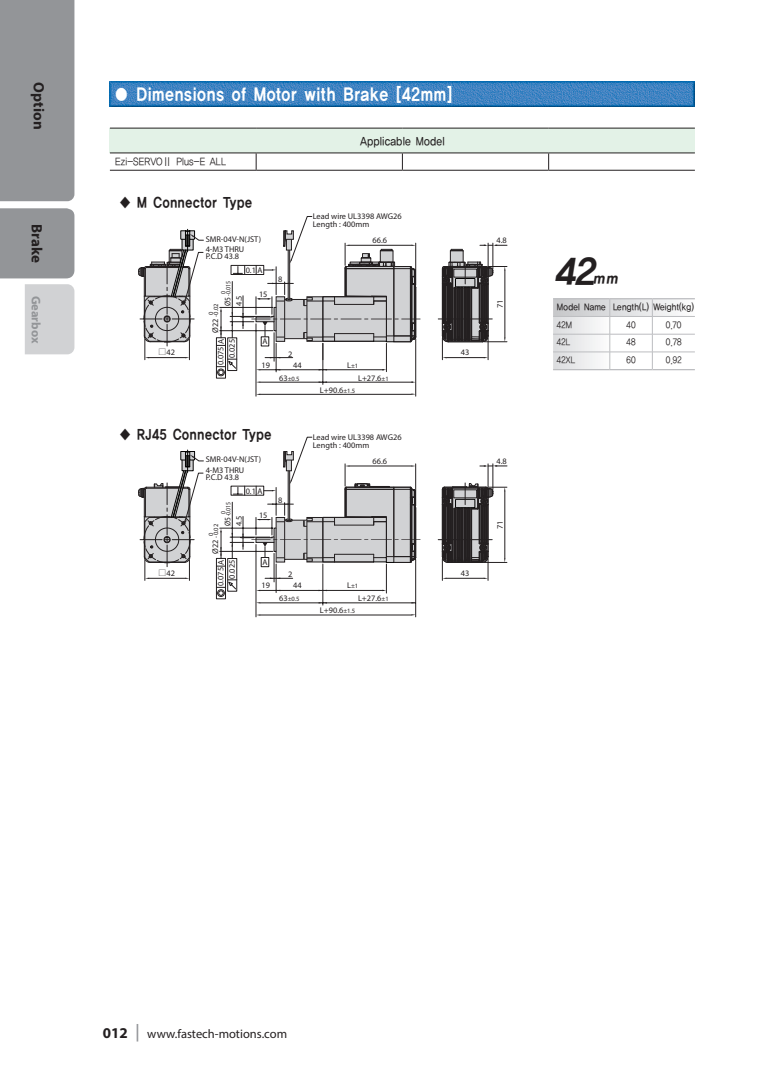
<style>
.page{position:relative;width:780px;height:1085px;background:#fff}
.page>*{position:absolute;margin:0;border:0;box-sizing:border-box;transform-origin:0 0}
.t1{font:italic 37.5px "YDIYGO150 KSCPC EUC H";color:#231f20}
.t2{font:18.75px "YDIYGO150 KSCPC EUC H";letter-spacing:-.05em;color:#fff;scale:.85 1}
.t3{font:15px "YDIYGO150 KSCPC EUC H";letter-spacing:-.05em;color:#231f20;scale:.85 1}
.t4{font:700 15px "Myriad Pro";color:#231f20}
.t5{font:italic 15px "YDIYGO150 KSCPC EUC H";color:#231f20}
.t6{font:12.5px "Myriad Pro";color:#231f20}
.t7{font:12.5px "YDIYGO130 KSCPC EUC H";letter-spacing:-.05em;color:#231f20;scale:.85 1}
.t8{font:700 12.5px "Myriad Pro";color:#939598}
.t9{font:11.25px "YDIYGO120 KSCPC EUC H";letter-spacing:-.05em;color:#231f20;scale:.85 1}
.t10{font:10px "YDIYGO130 KSCPC EUC H";letter-spacing:-.05em;color:#231f20;scale:.85 1}
.t11{font:10px "YDIYGO120 KSCPC EUC H";letter-spacing:-.05em;color:#231f20;scale:.85 1}
.t12{font:8.25px/7.9px "Myriad Pro";color:#231f20}
.t13{font:8.25px/11.4px "Myriad Pro";color:#231f20;scale:.9 1}
.t14{font:6.5px "Myriad Pro";letter-spacing:-.025em;color:#231f20}
.t15{font:6.5px "Myriad Pro";letter-spacing:-.025em;color:#231f20;scale:.9 1}
.s1{font-family:"Adobe Myungjo Std";font-weight:500}
.s2{font-size:8.25px}
.s3{font-size:6.5px}
.s4{font-weight:700;font-size:15px}
.s5{font-family:"Nanum Barun Gothic OTF Bold";font-size:17.5px;color:#939598}
</style>
<div class="page">
<div style="left:0;top:208px;width:74px;height:70px;background:#939598"></div>
<div style="left:25px;top:284px;width:49px;height:70px;background:#d1d2d4"></div>
<div style="left:0;top:0;width:74px;height:201px;background:#939598"></div>
<div style="left:110px;top:128px;width:584px;height:25px;background:#e3f2e7"></div>
<hr style="left:110px;top:152px;width:146px;height:1px;background:#231f20">
<hr style="left:256px;top:152px;width:146px;height:1px;background:#231f20">
<hr style="left:402px;top:152px;width:146px;height:1px;background:#231f20">
<hr style="left:548px;top:152px;width:146px;height:1px;background:#231f20">
<hr style="left:110px;top:170px;width:146px;height:1px;background:#231f20">
<hr style="left:256px;top:170px;width:146px;height:1px;background:#231f20">
<hr style="left:402px;top:170px;width:146px;height:1px;background:#231f20">
<hr style="left:548px;top:170px;width:146px;height:1px;background:#231f20">
<svg style="left:256px;top:153px;width:1px;height:17px"></svg>
<svg style="left:402px;top:153px;width:1px;height:17px"></svg>
<svg style="left:548px;top:153px;width:1px;height:17px"></svg>
<hr style="left:110px;top:128px;width:146px;height:1px;background:#231f20">
<hr style="left:256px;top:128px;width:146px;height:1px;background:#231f20">
<hr style="left:402px;top:128px;width:146px;height:1px;background:#231f20">
<hr style="left:548px;top:128px;width:146px;height:1px;background:#231f20">
<hr style="left:256px;top:324px;width:1px;height:72px;background:#231f20">
<hr style="left:322px;top:343px;width:1px;height:41px;background:#231f20">
<hr style="left:415px;top:339px;width:1px;height:57px;background:#231f20">
<hr style="left:260px;top:394px;width:151px;height:1px;background:#231f20">
<svg style="left:138px;top:229px;width:66px;height:130px"></svg>
<svg style="left:438px;top:243px;width:69px;height:116px"></svg>
<svg style="left:216px;top:216px;width:204px;height:167px"></svg>
<div style="left:231px;top:265px;width:33px;height:9px;border:1px solid #231f20"></div>
<hr style="left:553px;top:298px;width:56px;height:1px;background:#bcbdc0">
<hr style="left:609px;top:298px;width:43px;height:1px;background:#bcbdc0">
<hr style="left:652px;top:298px;width:42px;height:1px;background:#bcbdc0">
<hr style="left:553px;top:369px;width:56px;height:1px;background:#bcbdc0">
<hr style="left:609px;top:369px;width:43px;height:1px;background:#bcbdc0">
<hr style="left:652px;top:369px;width:42px;height:1px;background:#bcbdc0">
<svg style="left:553px;top:299px;width:141px;height:70px"></svg>
<hr style="left:256px;top:544px;width:1px;height:72px;background:#231f20">
<hr style="left:322px;top:564px;width:1px;height:41px;background:#231f20">
<hr style="left:415px;top:559px;width:1px;height:57px;background:#231f20">
<hr style="left:260px;top:614px;width:151px;height:1px;background:#231f20">
<hr style="left:260px;top:602px;width:155px;height:1px;background:#231f20">
<svg style="left:138px;top:450px;width:66px;height:130px"></svg>
<svg style="left:438px;top:463px;width:69px;height:117px"></svg>
<div style="left:216px;top:558px;width:10px;height:41px;border:1px solid #231f20"></div>
<svg style="left:216px;top:437px;width:204px;height:159px"></svg>
<img style="left:110px;top:81px;width:584px;height:25px">
<h3 class="t4" style="left:48px;top:82px;width:48px;rotate:90deg">Option</h3>
<h3 class="t4" style="left:47px;top:224px;width:40px;rotate:90deg">Brake</h3>
<h3 class="t8" style="left:44px;top:295px;width:49px;rotate:90deg">Gearbox</h3>
<p class="t2" style="left:113px;top:83px;width:400px">● Dimensions of Motor with Brake [42mm]</p>
<p class="t9" style="left:115px;top:156px;width:132px">Ezi-SERVOⅡ Plus-E ALL</p>
<p class="t3" style="left:119px;top:193px;width:159px">◆ M Connector Type</p>
<p class="t7" style="left:360px;top:134px;width:102px">Applicable Model</p>
<p class="t12" style="left:313px;top:212px;width:90px">Lead wire UL3398 AWG26<br>Length : 400mm</p>
<p class="t12" style="left:158px;top:348px;width:18px"><span class="s1">□</span>42</p>
<p class="t12" style="left:206px;top:230px;width:57px;line-height:17.5px">SMR-04V-N(JST)<br>P.C.D 43.8</p>
<p class="t12" style="left:496px;top:236px;width:12px">4.8</p>
<p class="t12" style="left:372px;top:236px;width:16px">66.6</p>
<p class="t12" style="left:206px;top:245px;width:40px">4-M3 THRU</p>
<p class="t12" style="left:246px;top:266px;width:18px">0.1 A</p>
<p class="t1" style="left:553px;top:250px;width:52px">42</p>
<p class="t5" style="left:592px;top:270px;width:30px">mm</p>
<p class="t10" style="left:556px;top:301px;width:60px">Model Name</p>
<p class="t10" style="left:612px;top:301px;width:98px">Length(L) Weight(kg)</p>
<p class="t11" style="left:556px;top:319px;width:20px">42M</p>
<p class="t11" style="left:626px;top:319px;width:13px">40</p>
<p class="t11" style="left:665px;top:319px;width:21px">0.70</p>
<p class="t11" style="left:556px;top:337px;width:18px">42L</p>
<p class="t11" style="left:626px;top:337px;width:13px">48</p>
<p class="t11" style="left:665px;top:337px;width:21px">0.78</p>
<p class="t11" style="left:556px;top:354px;width:24px">42XL</p>
<p class="t11" style="left:626px;top:354px;width:13px">60</p>
<p class="t11" style="left:665px;top:354px;width:21px">0.92</p>
<p class="t12" style="left:278px;top:275px;width:6px">8</p>
<p class="t15" style="left:224px;top:300px;width:23px;rotate:-90deg"><span class="s2">5</span> -0.015</p>
<p class="t15" style="left:219px;top:293px;width:5px;rotate:-90deg">0</p>
<p class="t12" style="left:259px;top:290px;width:10px">15</p>
<p class="t13" style="left:222px;top:305px;width:13px;rotate:-90deg">Ø<br>4.5</p>
<p class="t12" style="left:496px;top:308px;width:10px;rotate:-90deg">71</p>
<p class="t14" style="left:212px;top:333px;width:31px;rotate:-90deg"><span class="s2">Ø22</span> -0.02</p>
<p class="t14" style="left:207px;top:315px;width:5px;rotate:-90deg">0</p>
<p class="t12" style="left:262px;top:337px;width:7px">A</p>
<p class="t12" style="left:215px;top:365px;width:28px;line-height:11.4px;text-align:right;rotate:-90deg">0.075 A<br>0.025</p>
<p class="t12" style="left:461px;top:348px;width:10px">43</p>
<p class="t12" style="left:288px;top:350px;width:6px">2</p>
<p class="t14" style="left:347px;top:361px;width:13px"><span class="s2">L</span>±1</p>
<p class="t12" style="left:262px;top:361px;width:10px">19</p>
<p class="t12" style="left:293px;top:361px;width:10px">44</p>
<p class="t14" style="left:279px;top:374px;width:22px"><span class="s2">63</span>±0.5</p>
<p class="t12" style="left:358px;top:374px;width:32px">L+27.6<span class="s3">±1</span></p>
<p class="t12" style="left:320px;top:386px;width:37px">L+90.6<span class="s3">±1.5</span></p>
<p class="t3" style="left:119px;top:426px;width:182px">◆ RJ45 Connector Type</p>
<p class="t12" style="left:206px;top:450px;width:57px;line-height:17.5px">SMR-04V-N(JST)<br>P.C.D 43.8</p>
<p class="t12" style="left:206px;top:466px;width:40px">4-M3 THRU</p>
<p class="t12" style="left:246px;top:486px;width:18px">0.1 A</p>
<p class="t15" style="left:224px;top:521px;width:23px;rotate:-90deg"><span class="s2">5</span> -0.015</p>
<p class="t15" style="left:219px;top:514px;width:5px;rotate:-90deg">0</p>
<p class="t13" style="left:222px;top:526px;width:13px;rotate:-90deg">Ø<br>4.5</p>
<p class="t14" style="left:212px;top:553px;width:31px;rotate:-90deg"><span class="s2">Ø22</span> -0.02</p>
<p class="t14" style="left:207px;top:535px;width:5px;rotate:-90deg">0</p>
<p class="t12" style="left:259px;top:511px;width:10px">15</p>
<p class="t12" style="left:278px;top:495px;width:6px">8</p>
<p class="t12" style="left:313px;top:433px;width:90px">Lead wire UL3398 AWG26<br>Length : 400mm</p>
<p class="t12" style="left:372px;top:457px;width:16px">66.6</p>
<p class="t12" style="left:262px;top:557px;width:7px">A</p>
<p class="t12" style="left:215px;top:586px;width:28px;line-height:11.4px;text-align:right;rotate:-90deg">0.075 A<br>0.025</p>
<p class="t12" style="left:158px;top:568px;width:18px"><span class="s1">□</span>42</p>
<p class="t12" style="left:461px;top:569px;width:10px">43</p>
<p class="t12" style="left:288px;top:570px;width:6px">2</p>
<p class="t14" style="left:347px;top:582px;width:13px"><span class="s2">L</span>±1</p>
<p class="t12" style="left:261px;top:581px;width:10px">19</p>
<p class="t12" style="left:293px;top:581px;width:10px">44</p>
<p class="t14" style="left:279px;top:595px;width:22px"><span class="s2">63</span>±0.5</p>
<p class="t12" style="left:358px;top:594px;width:32px">L+27.6<span class="s3">±1</span></p>
<p class="t12" style="left:320px;top:606px;width:37px">L+90.6<span class="s3">±1.5</span></p>
<p class="t12" style="left:496px;top:457px;width:12px">4.8</p>
<p class="t12" style="left:496px;top:529px;width:10px;rotate:-90deg">71</p>
<h3 class="t6" style="left:103px;top:1025px;width:186px"><span class="s4">012</span><span class="s5">┃</span>www.fastech-motions.com</h3>
</div>
